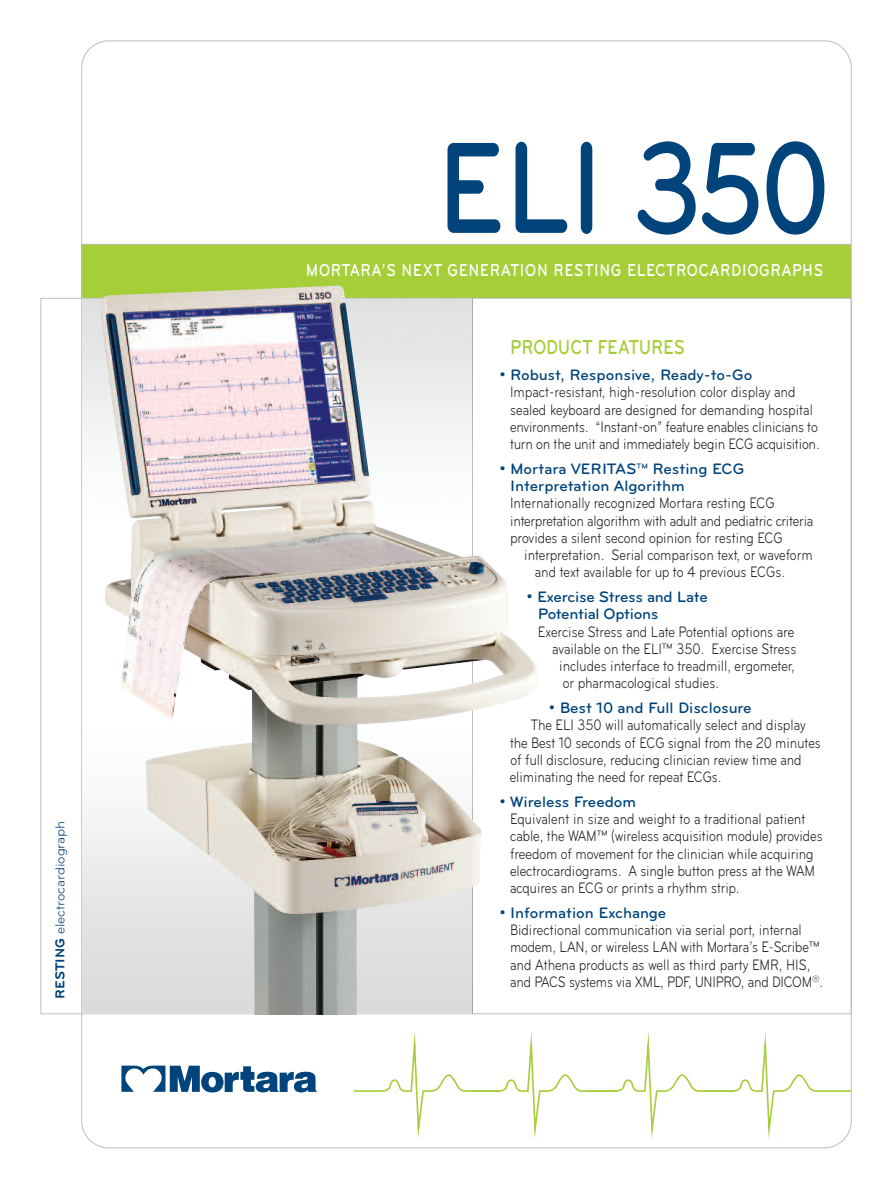
<style>
.page{position:relative;width:891px;height:1188px;background:#fff}
.page>*{position:absolute;margin:0;border:0;box-sizing:border-box;transform-origin:0 0}
.t1{font:500 135px "Bryant";letter-spacing:-.02em;color:#00447b;scale:.8 1}
.t2{font:500 21px "Bryant";color:#a6ce39;scale:.8 1}
.t3{font:500 18px "Bryant";letter-spacing:.05em;color:#fff;scale:.8 1}
.t4{font:15.75px/17.2px "Bryant";letter-spacing:-.005em;color:#231f20;scale:.8 1}
.t5{font:500 15.75px/17.2px "Bryant";letter-spacing:-.01em;color:#00447b}
.t6{font:13.5px "Bryant";color:#00447b}
.s1{font-weight:700}
</style>
<div class="page">
<div style="left:82px;top:244px;width:769px;height:54px;background:#a6ce39"></div>
<svg style="left:354px;top:1031px;width:496px;height:117px"></svg>
<svg style="left:121px;top:1066px;width:196px;height:27px"></svg>
<hr style="left:82px;top:244px;width:769px;height:1px;background:#bcbdc0">
<img style="left:99px;top:285px;width:439px;height:730px">
<p class="t6" style="left:55px;top:999px;width:180px;rotate:-90deg"><span class="s1">RESTING</span> electrocardiograph</p>
<h1 class="t1" style="left:436px;top:143px;width:494px">ELI 350</h1>
<p class="t3" style="left:306px;top:264px;width:649px">MORTARA’S NEXT GENERATION RESTING ELECTROCARDIOGRAPHS</p>
<h2 class="t2" style="left:510px;top:340px;width:220px">PRODUCT FEATURES</h2>
<p class="t5" style="left:499px;top:368px;width:255px">• Robust, Responsive, Ready-to-Go</p>
<p class="t4" style="left:510px;top:385px;width:389px">Impact-resistant, high-resolution color display and sealed keyboard are designed for demanding hospital environments. “Instant-on” feature enables clinicians to turn on the unit and immediately begin ECG acquisition.</p>
<p class="t5" style="left:510px;top:461px;width:236px;text-indent:-11px">• Mortara VERITAS™ Resting ECG<br>Interpretation Algorithm</p>
<p class="t4" style="left:510px;top:496px;width:380px">Internationally recognized Mortara resting ECG interpretation algorithm with adult and pediatric criteria provides a silent second opinion for resting ECG</p>
<p class="t4" style="left:535px;top:548px;width:349px;text-indent:-11px">interpretation. Serial comparison text, or waveform and text available for up to 4 previous ECGs.</p>
<p class="t5" style="left:538px;top:590px;width:172px;text-indent:-11px">• Exercise Stress and Late<br>Potential Options</p>
<p class="t4" style="left:538px;top:624px;width:322px">Exercise Stress and Late Potential options are</p>
<p class="t4" style="left:552px;top:641px;width:307px">available on the ELI™ 350. Exercise Stress</p>
<p class="t4" style="left:559px;top:659px;width:296px">includes interface to treadmill, ergometer,</p>
<p class="t4" style="left:563px;top:676px;width:197px">or pharmacological studies.</p>
<p class="t5" style="left:549px;top:701px;width:204px">• Best 10 and Full Disclosure</p>
<p class="t4" style="left:510px;top:718px;width:390px;text-indent:21px">The ELI 350 will automatically select and display the Best 10 seconds of ECG signal from the 20 minutes of full disclosure, reducing clinician review time and eliminating the need for repeat ECGs.</p>
<p class="t5" style="left:499px;top:794px;width:138px">• Wireless Freedom</p>
<p class="t4" style="left:510px;top:812px;width:392px">Equivalent in size and weight to a traditional patient cable, the WAM™ (wireless acquisition module) provides freedom of movement for the clinician while acquiring electrocardiograms. A single button press at the WAM acquires an ECG or prints a rhythm strip.</p>
<p class="t5" style="left:499px;top:905px;width:168px">• Information Exchange</p>
<p class="t4" style="left:510px;top:923px;width:393px">Bidirectional communication via serial port, internal modem, LAN, or wireless LAN with Mortara’s E-Scribe™ and Athena products as well as third party EMR, HIS, and PACS systems via XML, PDF, UNIPRO, and DICOM<sup>®</sup>.</p>
</div>
